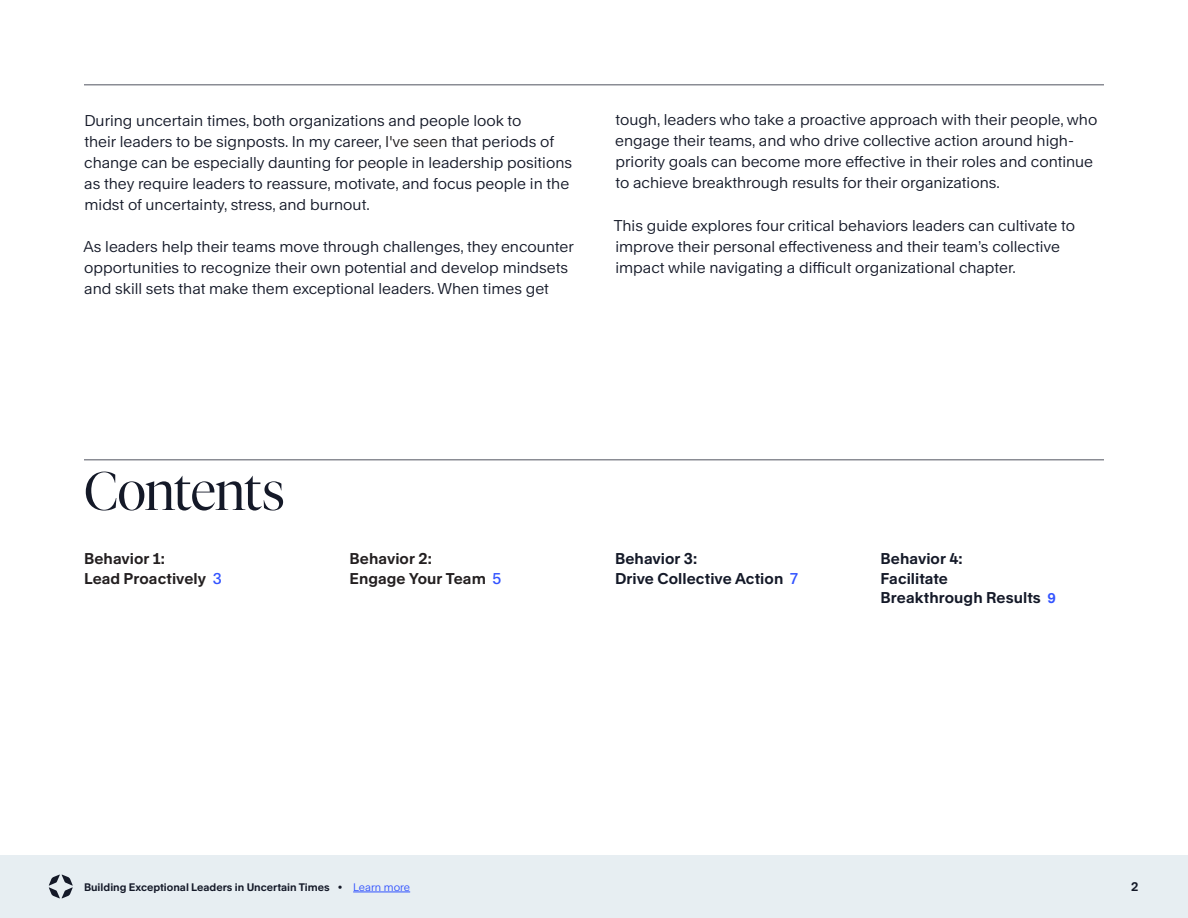
<style>
.page{position:relative;width:1188px;height:918px;background:#fff}
.page>*{position:absolute;margin:0;border:0;box-sizing:border-box;transform-origin:0 0}
.TOC_-_Contents_Title{font:300 54px "Tiempos Fine";letter-spacing:-.02em;color:#141928}
.Sml_Para{font:15px/21px "Rand";color:#141928}
.t1{font:700 15px/19.5px "Rand";letter-spacing:.005em;color:#141928}
.TOC_Bold_text-_Blue{font:700 15px/19.5px "Rand";letter-spacing:.005em;color:#231f20}
.t2{font:700 12px "Rand";color:#141928}
.t3{font:700 10.5px "Rand";color:#141928}
.s1{color:#231f20}
.s2{font-weight:500;color:#3253ff}
.s3{font-size:13.5px;color:#3253ff}
.s4{font-weight:400}
.s5{font-weight:400;color:#3253ff}
</style>
<div class="page">
<div style="left:0;top:855px;width:1188px;height:63px;background:#e7eef2"></div>
<svg style="left:49px;top:875px;width:24px;height:23px"></svg>
<hr style="left:353px;top:892px;width:57px;height:1px;background:#3253ff">
<hr style="left:84px;top:459px;width:1020px;height:1px;background:#8a8c94">
<hr style="left:84px;top:84px;width:1020px;height:2px;background:#8a8c94">
<p class="Sml_Para" style="left:84px;top:108px;width:489px">During uncertain times, both organizations and people look to<br>their leaders to be signposts. In my career, <span class="s1">I've seen</span> that periods of change can be especially daunting for people in leadership positions as they require leaders to reassure, motivate, and focus people in the midst of uncertainty, stress, and burnout.</p>
<p class="Sml_Para" style="left:84px;top:234px;width:492px">As leaders help their teams move through challenges, they encounter opportunities to recognize their own potential and develop mindsets and skill sets that make them exceptional leaders. When times get</p>
<p class="Sml_Para" style="left:615px;top:107px;width:484px">tough, leaders who take a proactive approach with their people, who engage their teams, and who drive collective action around high&shy;priority goals can become more effective in their roles and continue to achieve breakthrough results for their organizations.</p>
<p class="Sml_Para" style="left:614px;top:213px;width:463px">This guide explores four critical behaviors leaders can cultivate to improve their personal effectiveness and their team’s collective impact while navigating a difficult organizational chapter.</p>
<p class="TOC_-_Contents_Title" style="left:84px;top:459px;width:203px">Contents</p>
<p class="TOC_Bold_text-_Blue" style="left:84px;top:547px;width:139px">Behavior 1:<br>Lead Proactively <span class="s2">3</span></p>
<p class="TOC_Bold_text-_Blue" style="left:350px;top:547px;width:153px">Behavior 2:<br>Engage Your Team <span class="s2">5</span></p>
<p class="t1" style="left:615px;top:547px;width:184px">Behavior 3:<br>Drive Collective Action <span class="s2">7</span></p>
<p class="t1" style="left:880px;top:547px;width:177px">Behavior 4:<br>Facilitate<br>Breakthrough Results <span class="s3">9</span></p>
<p class="t3" style="left:84px;top:879px;width:328px">Building Exceptional Leaders in Uncertain Times <span class="s4">•</span> <span class="s5">Learn more</span></p>
<p class="t2" style="left:1131px;top:877px;width:9px">2</p>
</div>
